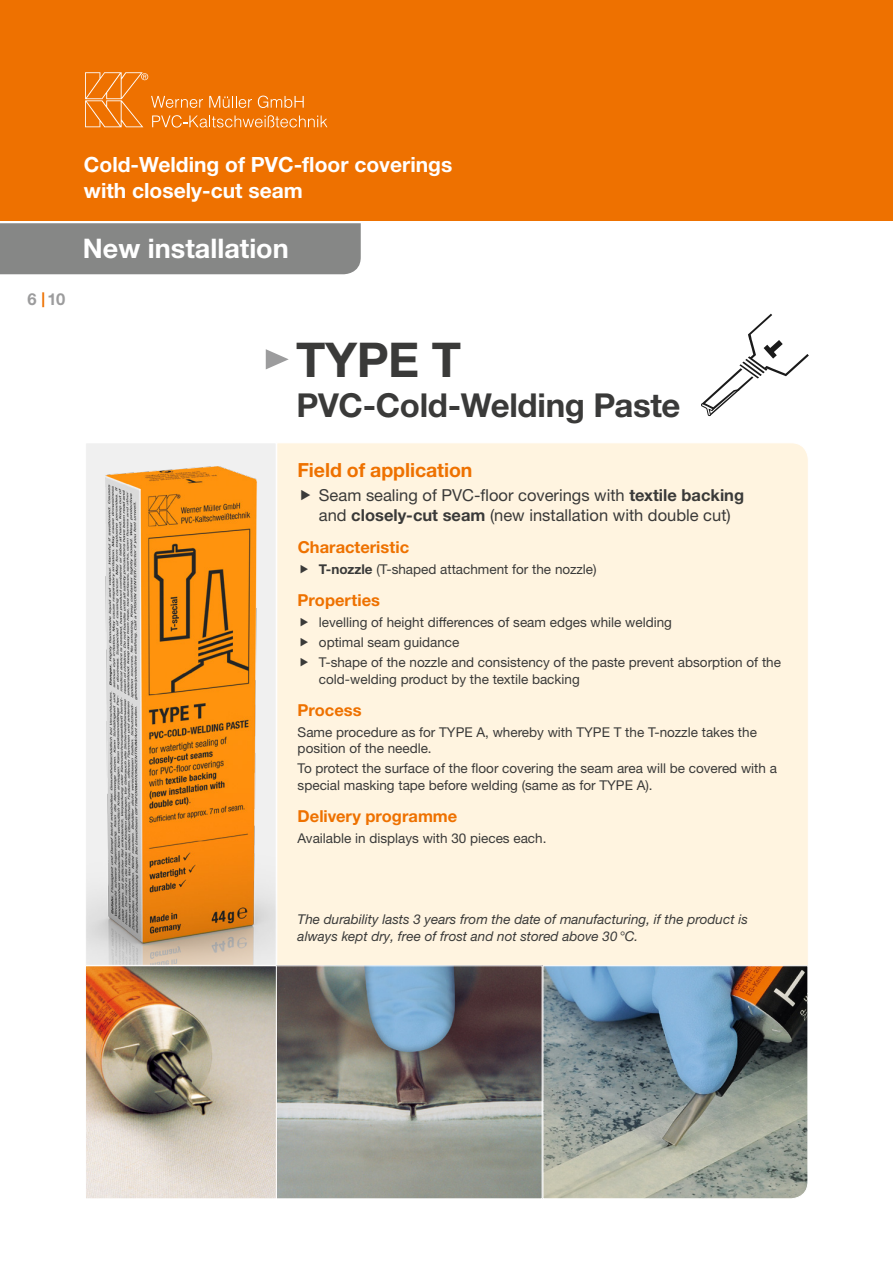
<style>
.page{position:relative;width:893px;height:1263px;background:#fff}
.page>*{position:absolute;margin:0;border:0;box-sizing:border-box;transform-origin:0 0}
.t1{font:700 48px "Helvetica Neue LTW1 G";color:#3a3a39}
.t2{font:700 33px "Helvetica Neue LTW1 G";letter-spacing:-.01em;color:#3a3a39}
.t3{font:700 27px "Helvetica Neue LTW1 G";color:#fff}
.t4{font:700 21px/25.2px "Helvetica Neue LTW1 G";color:#fff}
.t5{font:700 19.5px "Helvetica Neue LTW1 G";letter-spacing:-.005em;color:#ee7100}
.t6{font:16.5px/19.8px "Helvetica Neue LTW1 G";color:#3a3a39}
.t7{font:700 16.5px "Helvetica Neue LTW1 G";color:#ee7100}
.t8{font:700 16.5px "Helvetica Neue LTW1 G";color:#9c9c9d}
.t9{font:13.5px/20.4px "Helvetica Neue LTW1 G";color:#3a3a39}
.t10{font:italic 13.5px/16.2px "Helvetica Neue LTW1 G";color:#3a3a39}
.s1{font-size:14.85px;color:#ee7100}
.s2{font-weight:700}
</style>
<div class="page">
<div style="left:0;top:0;width:893px;height:221px;background:#ee7100"></div>
<div style="left:277px;top:443px;width:531px;height:522px;background:#fff4e0"></div>
<svg style="left:701px;top:314px;width:108px;height:102px"></svg>
<img style="left:277px;top:967px;width:264px;height:230px">
<div style="left:270px;top:965px;width:273px;height:234px;border:1px solid #fff"></div>
<img style="left:87px;top:967px;width:188px;height:230px">
<div style="left:85px;top:965px;width:192px;height:234px;border:1px solid #fff"></div>
<svg style="left:542px;top:965px;width:266px;height:234px;background:#859395"></svg>
<svg style="left:266px;top:349px;width:23px;height:20px"></svg>
<svg style="left:87px;top:444px;width:188px;height:520px"></svg>
<div style="left:85px;top:442px;width:192px;height:524px;border:1px solid #fff"></div>
<div style="left:0;top:223px;width:361px;height:51px;background:#868786"></div>
<svg style="left:85px;top:72px;width:242px;height:56px"></svg>
<svg style="left:301px;top:489px;width:9px;height:11px"></svg>
<svg style="left:301px;top:564px;width:7px;height:9px"></svg>
<svg style="left:301px;top:617px;width:7px;height:9px"></svg>
<svg style="left:301px;top:638px;width:7px;height:8px"></svg>
<svg style="left:301px;top:658px;width:7px;height:9px"></svg>
<p class="t8" style="left:28px;top:289px;width:39px">6 <span class="s1">|</span>10</p>
<h3 class="t4" style="left:84px;top:152px;width:370px">Cold-Welding of PVC-floor coverings with closely-cut seam</h3>
<h3 class="t3" style="left:83px;top:232px;width:207px">New installation</h3>
<h1 class="t1" style="left:296px;top:330px;width:166px">TYPE T</h1>
<h2 class="t2" style="left:296px;top:384px;width:386px">PVC-Cold-Welding Paste</h2>
<h3 class="t5" style="left:298px;top:458px;width:176px">Field of application</h3>
<p class="t6" style="left:319px;top:485px;width:427px">Seam sealing of PVC-floor coverings with <span class="s2">textile backing </span>and <span class="s2">closely-cut seam</span> (new installation with double cut)</p>
<p class="t7" style="left:298px;top:537px;width:113px">Characteristic</p>
<p class="t9" style="left:319px;top:558px;width:279px"><span class="s2">T-nozzle</span> (T-shaped attachment for the nozzle)</p>
<p class="t7" style="left:298px;top:590px;width:84px">Properties</p>
<p class="t9" style="left:319px;top:611px;width:464px">levelling of height differences of seam edges while welding<br>optimal seam guidance<br>T-shape of the nozzle and consistency of the paste prevent absorption of the</p>
<p class="t9" style="left:319px;top:668px;width:262px">cold-welding product by the textile backing</p>
<p class="t7" style="left:298px;top:700px;width:65px">Process</p>
<p class="t9" style="left:298px;top:724px;width:461px;line-height:16.2px">Same procedure as for TYPE A, whereby with TYPE T the T-nozzle takes the position of the needle.</p>
<p class="t9" style="left:298px;top:760px;width:481px;line-height:16.2px">To protect the surface of the floor covering the seam area will be covered with a special masking tape before welding (same as for TYPE A).</p>
<p class="t7" style="left:298px;top:806px;width:161px">Delivery programme</p>
<p class="t9" style="left:298px;top:827px;width:250px">Available in displays with 30 pieces each.</p>
<p class="t10" style="left:298px;top:911px;width:452px">The durability lasts 3 years from the date of manufacturing, if the product is always kept dry, free of frost and not stored above 30°C.</p>
</div>
